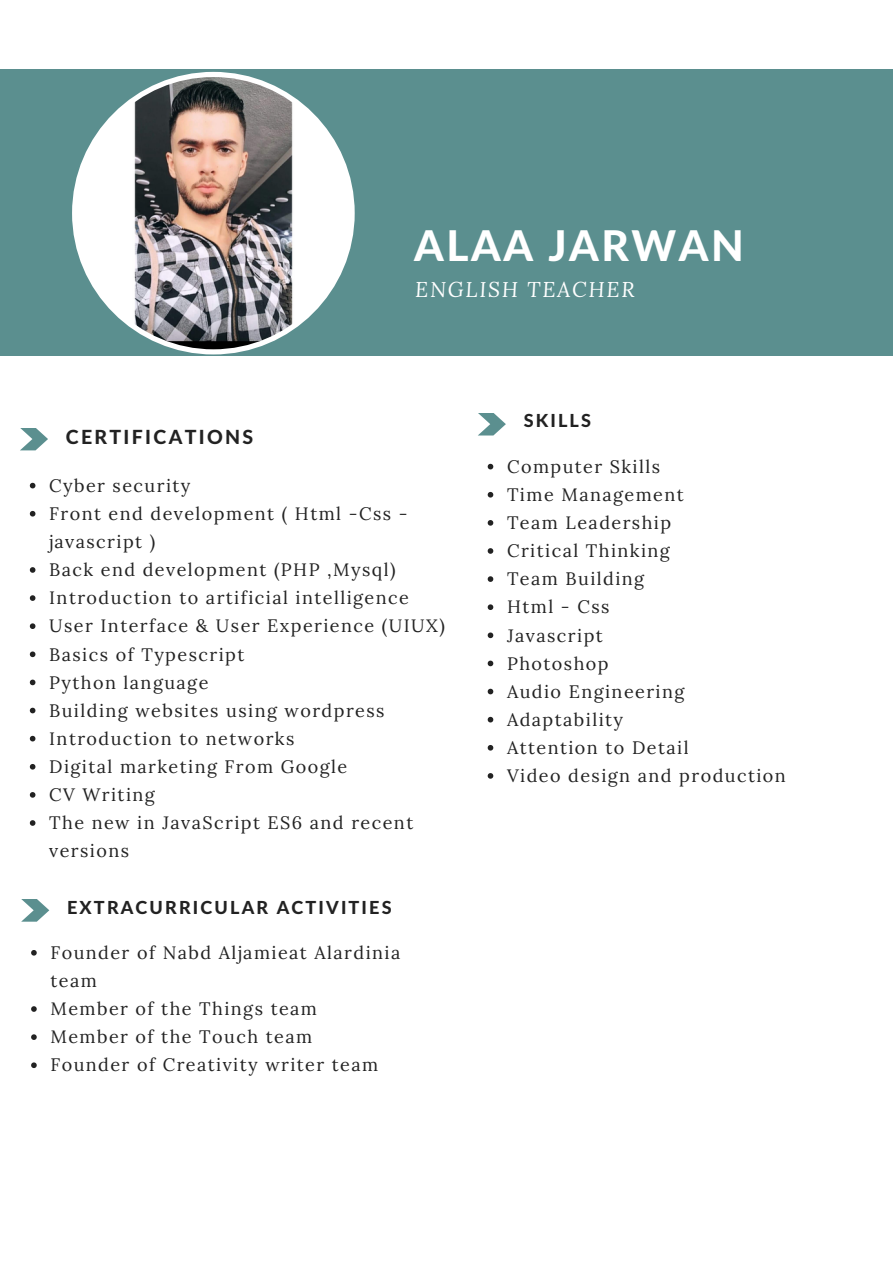
<style>
.page{position:relative;width:893px;height:1264px;background:#fff}
.page>*{position:absolute;margin:0;border:0;box-sizing:border-box;transform-origin:0 0}
.t1{font:800 42.3px "Lato Latin";letter-spacing:.06em;color:#fff}
.t2{font:italic 21.15px "Lora";letter-spacing:.08em;color:#fff}
.t3{font:800 19.5px "Lato Latin";letter-spacing:.12em;color:#222}
.t4{font:18px/28px "Lora";letter-spacing:.08em;color:#222}
.t5{font:800 18px "Lato Latin";letter-spacing:.12em;color:#222}
</style>
<div class="page">
<div style="left:0;top:69px;width:892px;height:286px;background:#5b8f8f"></div>
<svg style="left:21px;top:899px;width:28px;height:22px"></svg>
<svg style="left:31px;top:950px;width:6px;height:5px"></svg>
<svg style="left:31px;top:1006px;width:6px;height:5px"></svg>
<svg style="left:31px;top:1034px;width:6px;height:5px"></svg>
<svg style="left:31px;top:1062px;width:6px;height:6px"></svg>
<svg style="left:72px;top:72px;width:282px;height:282px"></svg>
<svg style="left:20px;top:428px;width:28px;height:22px"></svg>
<svg style="left:30px;top:483px;width:5px;height:5px"></svg>
<svg style="left:30px;top:511px;width:5px;height:5px"></svg>
<svg style="left:30px;top:567px;width:5px;height:5px"></svg>
<svg style="left:30px;top:595px;width:5px;height:6px"></svg>
<svg style="left:30px;top:623px;width:5px;height:6px"></svg>
<svg style="left:30px;top:651px;width:5px;height:6px"></svg>
<svg style="left:30px;top:679px;width:5px;height:6px"></svg>
<svg style="left:30px;top:707px;width:5px;height:6px"></svg>
<svg style="left:30px;top:735px;width:5px;height:6px"></svg>
<svg style="left:30px;top:764px;width:5px;height:5px"></svg>
<svg style="left:30px;top:792px;width:5px;height:5px"></svg>
<svg style="left:30px;top:820px;width:5px;height:5px"></svg>
<svg style="left:478px;top:413px;width:28px;height:22px"></svg>
<svg style="left:487px;top:464px;width:6px;height:5px"></svg>
<svg style="left:487px;top:492px;width:6px;height:5px"></svg>
<svg style="left:487px;top:520px;width:6px;height:5px"></svg>
<svg style="left:487px;top:548px;width:6px;height:6px"></svg>
<svg style="left:487px;top:576px;width:6px;height:6px"></svg>
<svg style="left:487px;top:604px;width:6px;height:6px"></svg>
<svg style="left:487px;top:632px;width:6px;height:6px"></svg>
<svg style="left:487px;top:660px;width:6px;height:6px"></svg>
<svg style="left:487px;top:688px;width:6px;height:6px"></svg>
<svg style="left:487px;top:717px;width:6px;height:5px"></svg>
<svg style="left:487px;top:745px;width:6px;height:5px"></svg>
<svg style="left:487px;top:773px;width:6px;height:5px"></svg>
<h1 class="t1" style="left:414px;top:227px;width:331px">ALAA JARWAN</h1>
<p class="t2" style="left:415px;top:275px;width:221px">ENGLISH TEACHER</p>
<p class="t3" style="left:66px;top:428px;width:189px">CERTIFICATIONS</p>
<p class="t4" style="left:49px;top:471px;width:397px">Cyber security<br>Front end development ( Html -Css - javascript )<br>Back end development (PHP ,Mysql)<br>Introduction to artificial intelligence<br>User Interface &amp; User Experience (UIUX)<br>Basics of Typescript<br>Python language<br>Building websites using wordpress<br>Introduction to networks<br>Digital marketing From Google<br>CV Writing<br>The new in JavaScript ES6 and recent versions</p>
<p class="t5" style="left:67px;top:899px;width:326px">EXTRACURRICULAR ACTIVITIES</p>
<p class="t4" style="left:50px;top:938px;width:351px">Founder of Nabd Aljamieat Alardinia team<br>Member of the Things team<br>Member of the Touch team<br>Founder of Creativity writer team</p>
<p class="t5" style="left:523px;top:413px;width:69px">SKILLS</p>
<p class="t4" style="left:507px;top:452px;width:280px">Computer Skills<br>Time Management<br>Team Leadership<br>Critical Thinking<br>Team Building<br>Html - Css<br>Javascript<br>Photoshop<br>Audio Engineering<br>Adaptability<br>Attention to Detail<br>Video design and production</p>
</div>
